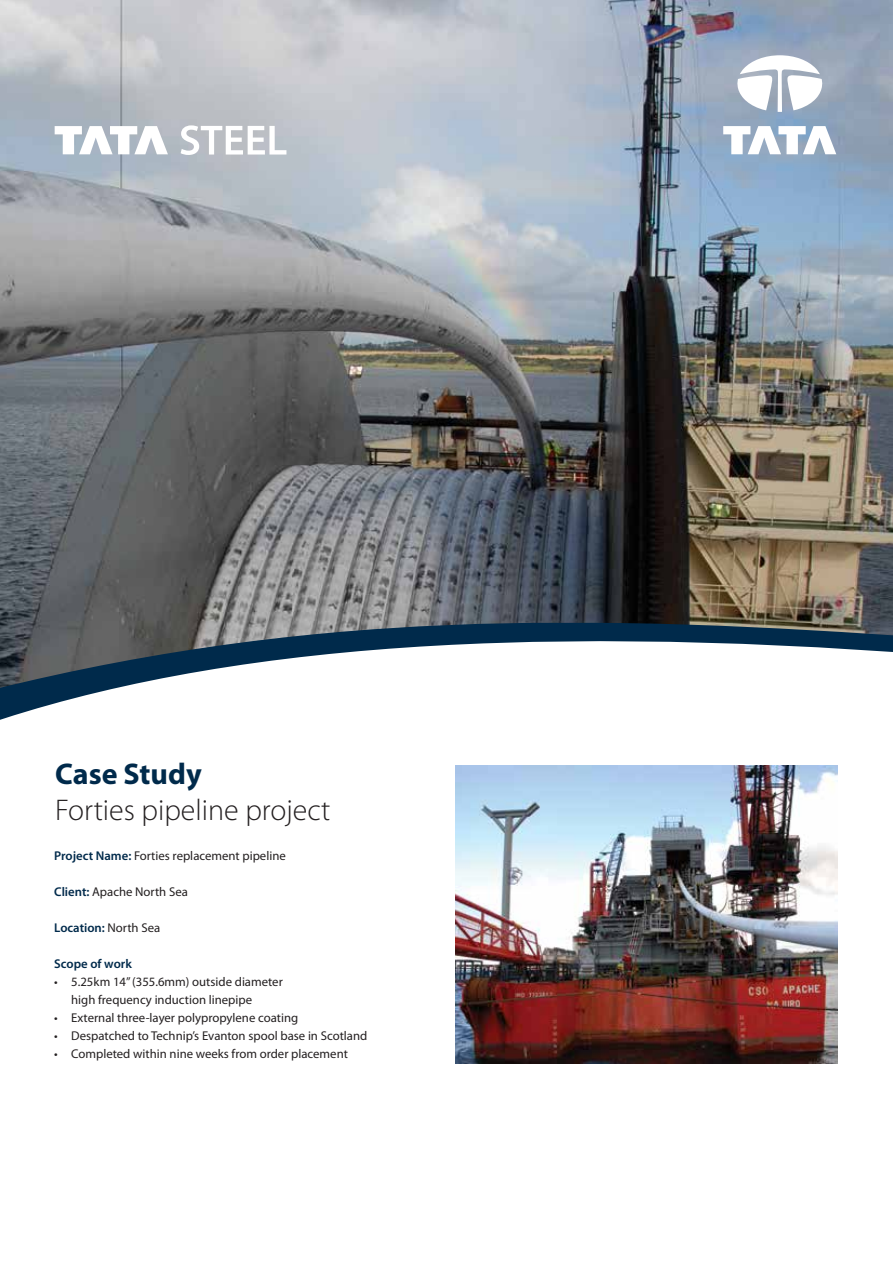
<style>
.page{position:relative;width:893px;height:1263px;background:#fff}
.page>*{position:absolute;margin:0;border:0;box-sizing:border-box;transform-origin:0 0}
.t1{font:300 30px "Myriad Pro";color:#231f20}
.t2{font:700 30px "Myriad Pro";color:#002a4b}
.t3{font:12.75px/18px "Myriad Pro";color:#231f20}
.t4{font:600 12.75px "Myriad Pro";color:#002a4b}
.s1{font-weight:600;color:#002a4b}
.s2{font-weight:400;color:#231f20}
</style>
<div class="page">
<img style="left:0;top:0;width:893px;height:622px">
<svg style="left:55px;top:126px;width:113px;height:28px"></svg>
<svg style="left:181px;top:125px;width:105px;height:30px"></svg>
<svg style="left:735px;top:55px;width:89px;height:57px"></svg>
<svg style="left:723px;top:126px;width:113px;height:28px"></svg>
<svg style="left:0;top:622px;width:893px;height:98px"></svg>
<img style="left:455px;top:765px;width:383px;height:298px">
<h1 class="t2" style="left:55px;top:757px;width:148px">Case Study</h1>
<h1 class="t1" style="left:55px;top:792px;width:277px">Forties pipeline project</h1>
<p class="t3" style="left:54px;top:847px;width:233px"><span class="s1">Project Name:</span> Forties replacement pipeline</p>
<p class="t3" style="left:54px;top:883px;width:135px"><span class="s1">Client:</span> Apache North Sea</p>
<p class="t4" style="left:54px;top:920px;width:108px">Location: <span class="s2">North Sea</span></p>
<p class="t4" style="left:54px;top:956px;width:79px">Scope of work</p>
<p class="t3" style="left:71px;top:973px;width:213px;text-indent:-17px">• 5.25km 14” (355.6mm) outside diameter high frequency induction linepipe</p>
<p class="t3" style="left:54px;top:1009px;width:246px">• External three-layer polypropylene coating</p>
<p class="t3" style="left:54px;top:1027px;width:315px">• Despatched to Technip’s Evanton spool base in Scotland</p>
<p class="t3" style="left:54px;top:1045px;width:295px">• Completed within nine weeks from order placement</p>
</div>
